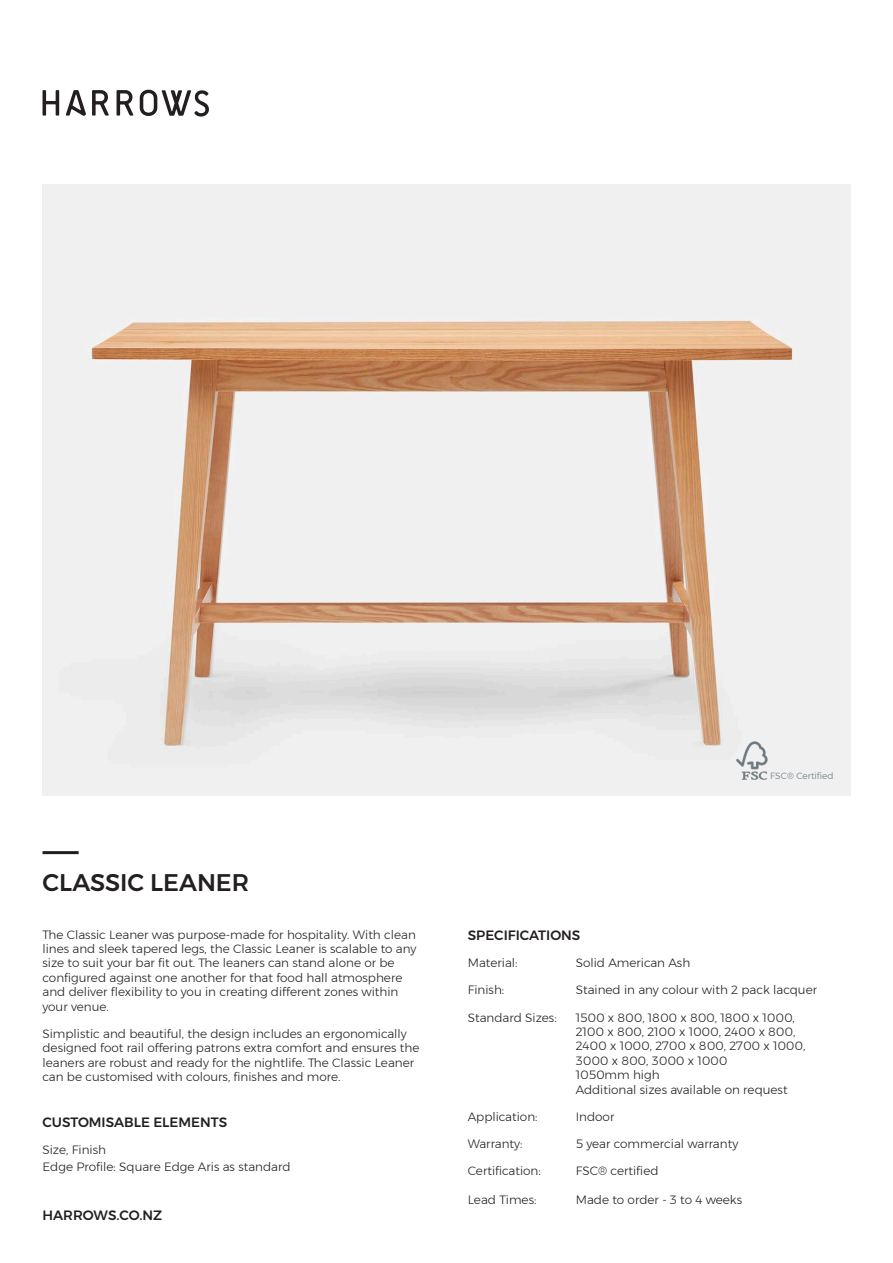
<style>
.page{position:relative;width:893px;height:1263px;background:#fff}
.page>*{position:absolute;margin:0;border:0;box-sizing:border-box;transform-origin:0 0}
.t1{font:500 24px "Montserrat";color:#231f20}
.t2{font:500 13.5px "Montserrat";color:#231f20}
.t3{font:300 12px/14.4px "Montserrat";color:#231f20}
.t4{font:300 9px "Montserrat";color:#6b7880}
</style>
<div class="page">
<svg style="left:43px;top:90px;width:16px;height:26px"></svg>
<svg style="left:66px;top:90px;width:20px;height:26px"></svg>
<svg style="left:92px;top:90px;width:17px;height:26px"></svg>
<svg style="left:117px;top:90px;width:16px;height:26px"></svg>
<svg style="left:140px;top:90px;width:69px;height:27px"></svg>
<hr style="left:43px;top:851px;width:36px;height:3px;background:#231f20">
<img style="left:43px;top:185px;width:807px;height:610px">
<img style="left:737px;top:742px;width:32px;height:37px">
<p class="t1" style="left:43px;top:863px;width:208px">CLASSIC LEANER</p>
<p class="t3" style="left:43px;top:927px;width:375px">The Classic Leaner was purpose-made for hospitality. With clean lines and sleek tapered legs, the Classic Leaner is scalable to any size to suit your bar fit out. The leaners can stand alone or be configured against one another for that food hall atmosphere and deliver flexibility to you in creating different zones within your venue.</p>
<p class="t3" style="left:43px;top:1026px;width:378px">Simplistic and beautiful, the design includes an ergonomically designed foot rail offering patrons extra comfort and ensures the leaners are robust and ready for the nightlife. The Classic Leaner can be customised with colours, finishes and more.</p>
<p class="t2" style="left:43px;top:1112px;width:186px">CUSTOMISABLE ELEMENTS</p>
<p class="t3" style="left:43px;top:1142px;width:250px;line-height:16.2px">Size, Finish<br>Edge Profile: Square Edge Aris as standard</p>
<p class="t2" style="left:43px;top:1205px;width:121px">HARROWS.CO.NZ</p>
<p class="t4" style="left:770px;top:769px;width:65px">FSC® Certified</p>
<p class="t2" style="left:468px;top:925px;width:114px">SPECIFICATIONS</p>
<p class="t3" style="left:468px;top:956px;width:51px">Material:</p>
<p class="t3" style="left:576px;top:956px;width:116px">Solid American Ash</p>
<p class="t3" style="left:468px;top:983px;width:38px">Finish:</p>
<p class="t3" style="left:576px;top:983px;width:243px">Stained in any colour with 2 pack lacquer</p>
<p class="t3" style="left:468px;top:1010px;width:90px">Standard Sizes:</p>
<p class="t3" style="left:576px;top:1010px;width:231px">1500 x 800, 1800 x 800, 1800 x 1000,<br>2100 x 800, 2100 x 1000, 2400 x 800,<br>2400 x 1000, 2700 x 800, 2700 x 1000,<br>3000 x 800, 3000 x 1000</p>
<p class="t3" style="left:576px;top:1067px;width:85px">1050mm high</p>
<p class="t3" style="left:576px;top:1082px;width:213px">Additional sizes available on request</p>
<p class="t3" style="left:468px;top:1109px;width:71px">Application:</p>
<p class="t3" style="left:576px;top:1109px;width:40px">Indoor</p>
<p class="t3" style="left:468px;top:1136px;width:56px">Warranty:</p>
<p class="t3" style="left:576px;top:1136px;width:164px">5 year commercial warranty</p>
<p class="t3" style="left:468px;top:1163px;width:75px">Certification:</p>
<p class="t3" style="left:576px;top:1163px;width:84px">FSC® certified</p>
<p class="t3" style="left:468px;top:1192px;width:70px">Lead Times:</p>
<p class="t3" style="left:576px;top:1192px;width:168px">Made to order - 3 to 4 weeks</p>
</div>
